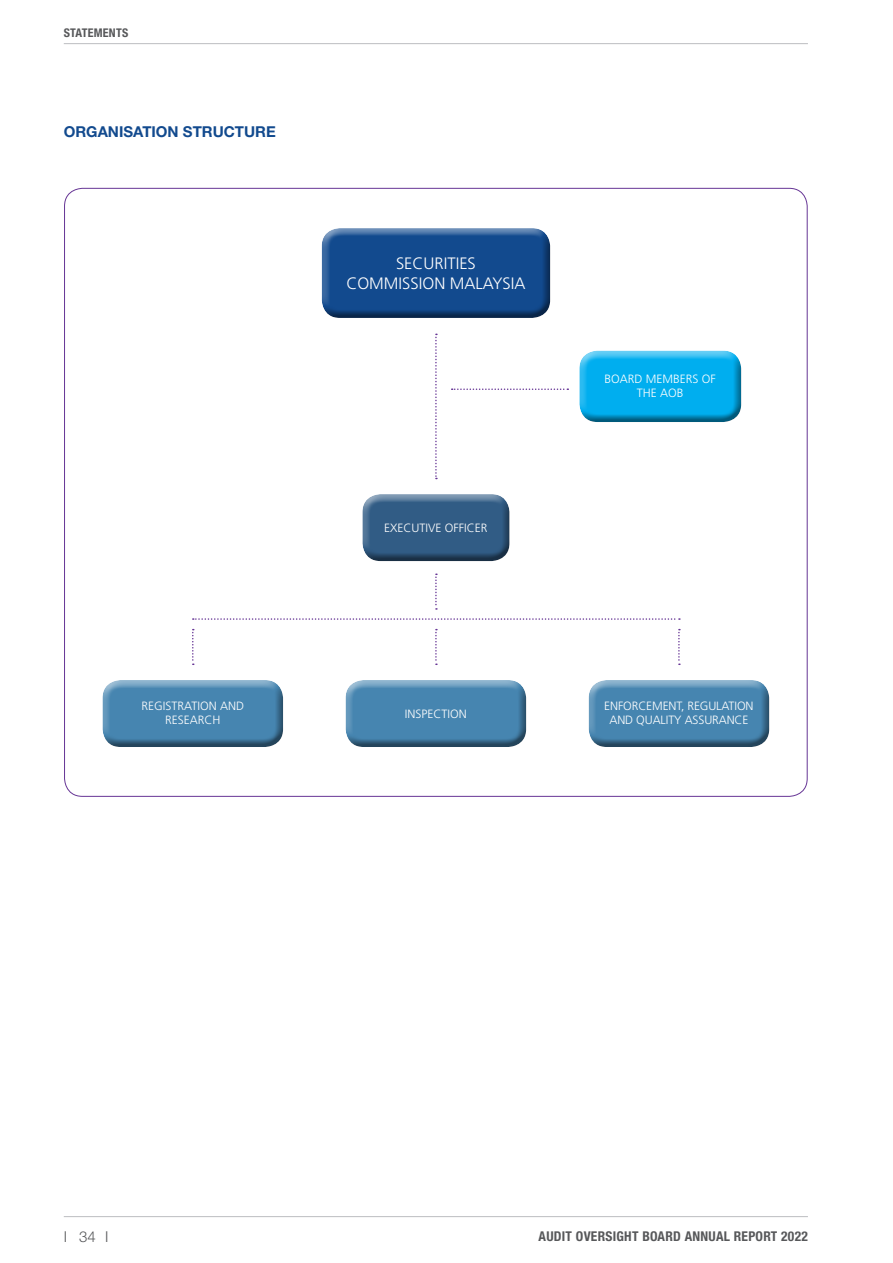
<style>
.page{position:relative;width:893px;height:1263px;background:#fff}
.page>*{position:absolute;margin:0;border:0;box-sizing:border-box;transform-origin:0 0}
.t1{font:300 16.5px "Frutiger LT Std";color:#fff}
.t2{font:700 15px "Helvetica Neue LT Std";color:#124a8e}
.t3{font:300 15px "Helvetica Neue LT Std";color:#57585a}
.t4{font:700 condensed 13.5px "Helvetica Neue LT Std";letter-spacing:.02em;color:#57585a}
.t5{font:300 12px "Frutiger LT Std";color:#fff}
.t6{font:700 condensed 12px "Helvetica Neue LT Std";letter-spacing:.02em;color:#57585a}
</style>
<div class="page">
<hr style="left:64px;top:43px;width:744px;height:1px;background:#bcbdc0">
<hr style="left:64px;top:1216px;width:744px;height:1px;background:#bcbdc0">
<div style="left:102px;top:677px;width:183px;height:61px;background:#fff;opacity:.55"></div>
<div style="left:102px;top:684px;width:183px;height:64px;background:#231f20;opacity:.55"></div>
<div style="left:345px;top:677px;width:183px;height:61px;background:#fff;opacity:.55"></div>
<div style="left:345px;top:684px;width:183px;height:64px;background:#231f20;opacity:.55"></div>
<div style="left:588px;top:677px;width:183px;height:61px;background:#fff;opacity:.55"></div>
<div style="left:588px;top:684px;width:183px;height:64px;background:#231f20;opacity:.55"></div>
<div style="left:321px;top:226px;width:231px;height:83px;background:#fff;opacity:.55"></div>
<div style="left:321px;top:232px;width:231px;height:87px;background:#231f20;opacity:.55"></div>
<div style="left:579px;top:348px;width:165px;height:65px;background:#fff;opacity:.55"></div>
<div style="left:579px;top:355px;width:165px;height:68px;background:#231f20;opacity:.55"></div>
<div style="left:362px;top:491px;width:150px;height:61px;background:#fff;opacity:.55"></div>
<div style="left:362px;top:498px;width:150px;height:64px;background:#231f20;opacity:.55"></div>
<svg style="left:435px;top:334px;width:2px;height:145px"></svg>
<svg style="left:435px;top:573px;width:2px;height:37px"></svg>
<svg style="left:435px;top:629px;width:2px;height:36px"></svg>
<svg style="left:192px;top:629px;width:2px;height:36px"></svg>
<svg style="left:678px;top:629px;width:2px;height:36px"></svg>
<svg style="left:193px;top:618px;width:487px;height:2px"></svg>
<svg style="left:452px;top:388px;width:116px;height:2px"></svg>
<p class="t6" style="left:64px;top:26px;width:66px">STATEMENTS</p>
<p class="t2" style="left:64px;top:122px;width:213px">ORGANISATION STRUCTURE</p>
<p class="t1" style="left:396px;top:254px;width:81px">SECURITIES</p>
<p class="t1" style="left:346px;top:274px;width:181px">COMMISSION MALAYSIA</p>
<p class="t5" style="left:142px;top:699px;width:104px">REGISTRATION AND</p>
<p class="t5" style="left:165px;top:713px;width:57px">RESEARCH</p>
<p class="t5" style="left:384px;top:521px;width:105px">EXECUTIVE OFFICER</p>
<p class="t5" style="left:405px;top:707px;width:64px">INSPECTION</p>
<p class="t5" style="left:605px;top:372px;width:113px">BOARD MEMBERS OF</p>
<p class="t5" style="left:637px;top:386px;width:48px">THE AOB</p>
<p class="t5" style="left:604px;top:699px;width:151px">ENFORCEMENT, REGULATION</p>
<p class="t5" style="left:609px;top:713px;width:140px">AND QUALITY ASSURANCE</p>
<p class="t3" style="left:64px;top:1227px;width:46px">I 34 I</p>
<p class="t4" style="left:539px;top:1228px;width:271px">AUDIT OVERSIGHT BOARD ANNUAL REPORT 2022</p>
</div>
